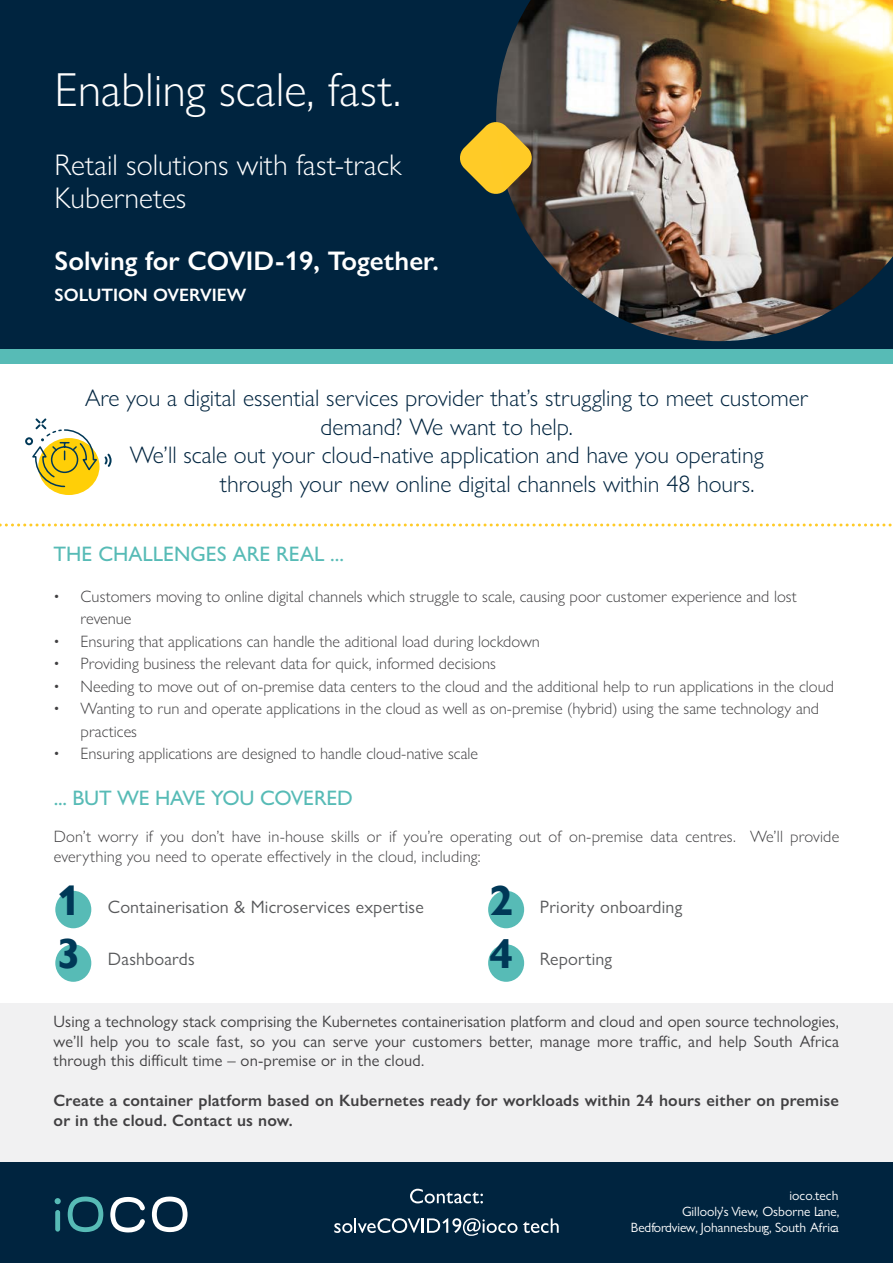
<style>
.page{position:relative;width:893px;height:1263px;background:#fff}
.page>*{position:absolute;margin:0;border:0;box-sizing:border-box;transform-origin:0 0}
.t1{font:300 48px "Gill Sans Nova";color:#fff}
.t2{font:700 42px "Gill Sans Nova";color:#003857}
.t3{font:300 30px/33px "Gill Sans Nova";color:#fff}
.t4{font:600 27px "Gill Sans Nova";color:#fff}
.t5{font:300 24px "Gill Sans Nova";color:#00243f}
.t6{font:500 21px "Gill Sans Nova";color:#57bbb6}
.t7{font:18px "Gill Sans Nova";letter-spacing:.01em;color:#58595b}
.t8{font:600 18px "Gill Sans Nova";color:#fff}
.t9{font:300 16.5px/22.5px "Gill Sans Nova";color:#414042}
.t10{font:16.5px/19.8px "Gill Sans Nova";letter-spacing:.01em;color:#414042;text-align:justify}
.t11{font:600 16.5px/19.8px "Gill Sans Nova";letter-spacing:.01em;color:#414042}
.t12{font:13.5px/16.2px "Gill Sans Nova";color:#fff;text-align:right}
</style>
<div class="page">
<div style="left:0;top:1003px;width:893px;height:178px;background:#f1f1f2"></div>
<div style="left:0;top:0;width:893px;height:349px;background:#00243f"></div>
<svg style="left:460px;top:148px;width:4px;height:20px"></svg>
<div style="left:0;top:349px;width:893px;height:15px;background:#57bbb6"></div>
<div style="left:38px;top:438px;width:62px;height:57px;background:#ffcf07;border-radius:50%"></div>
<svg style="left:25px;top:418px;width:87px;height:70px"></svg>
<svg style="left:0;top:523px;width:892px;height:3px"></svg>
<div style="left:55px;top:891px;width:36px;height:37px;background:#57bbb6;border-radius:50%"></div>
<div style="left:488px;top:891px;width:36px;height:37px;background:#57bbb6;border-radius:50%"></div>
<div style="left:55px;top:944px;width:36px;height:38px;background:#57bbb6;border-radius:50%"></div>
<div style="left:488px;top:944px;width:36px;height:38px;background:#57bbb6;border-radius:50%"></div>
<div style="left:0;top:1163px;width:893px;height:100px;background:#00243f"></div>
<svg style="left:68px;top:1196px;width:35px;height:36px"></svg>
<svg style="left:152px;top:1196px;width:36px;height:36px"></svg>
<svg style="left:110px;top:1197px;width:35px;height:35px"></svg>
<div style="left:55px;top:1210px;width:5px;height:21px;background:#57bbb6;border-radius:2px"></div>
<svg style="left:55px;top:1198px;width:6px;height:6px"></svg>
<svg style="left:410px;top:1189px;width:73px;height:14px"></svg>
<svg style="left:334px;top:1218px;width:183px;height:18px"></svg>
<svg style="left:523px;top:1218px;width:36px;height:15px"></svg>
<img style="left:464px;top:0;width:429px;height:342px">
<h1 class="t1" style="left:55px;top:60px;width:348px">Enabling scale, fast.</h1>
<h3 class="t3" style="left:55px;top:148px;width:348px">Retail solutions with fast-track<br>Kubernetes</h3>
<h3 class="t4" style="left:55px;top:244px;width:386px">Solving for COVID-19, Together.</h3>
<p class="t8" style="left:55px;top:284px;width:193px">SOLUTION OVERVIEW</p>
<h3 class="t5" style="left:85px;top:383px;width:725px">Are you a digital essential services provider that’s struggling to meet customer</h3>
<h3 class="t5" style="left:321px;top:412px;width:254px">demand? We want to help.</h3>
<h3 class="t5" style="left:130px;top:441px;width:635px">We’ll scale out your cloud-native application and have you operating</h3>
<h3 class="t5" style="left:220px;top:469px;width:536px">through your new online digital channels within 48 hours.</h3>
<p class="t6" style="left:54px;top:541px;width:292px">THE CHALLENGES ARE REAL ...</p>
<p class="t9" style="left:81px;top:585px;width:718px;text-indent:-27px">• Customers moving to online digital channels which struggle to scale, causing poor customer experience and lost revenue</p>
<p class="t9" style="left:54px;top:630px;width:488px">• Ensuring that applications can handle the aditional load during lockdown</p>
<p class="t9" style="left:54px;top:652px;width:444px">• Providing business the relevant data for quick, informed decisions</p>
<p class="t9" style="left:54px;top:675px;width:782px">• Needing to move out of on-premise data centers to the cloud and the additional help to run applications in the cloud</p>
<p class="t9" style="left:81px;top:697px;width:740px;text-indent:-27px">• Wanting to run and operate applications in the cloud as well as on-premise (hybrid) using the same technology and practices</p>
<p class="t9" style="left:54px;top:742px;width:426px">• Ensuring applications are designed to handle cloud-native scale</p>
<p class="t6" style="left:54px;top:785px;width:300px">... BUT WE HAVE YOU COVERED</p>
<p class="t9" style="left:54px;top:827px;width:787px;line-height:19.8px">Don’t worry if you don’t have in-house skills or if you’re operating out of on-premise data centres. We’ll provide everything you need to operate effectively in the cloud, including:</p>
<p class="t7" style="left:108px;top:896px;width:317px">Containerisation &amp; Microservices expertise</p>
<p class="t7" style="left:540px;top:896px;width:144px">Priority onboarding</p>
<p class="t7" style="left:108px;top:948px;width:88px">Dashboards</p>
<p class="t7" style="left:540px;top:948px;width:74px">Reporting</p>
<h2 class="t2" style="left:57px;top:875px;width:25px">1</h2>
<h2 class="t2" style="left:490px;top:875px;width:25px">2</h2>
<h2 class="t2" style="left:57px;top:929px;width:25px">3</h2>
<h2 class="t2" style="left:490px;top:929px;width:25px">4</h2>
<p class="t10" style="left:54px;top:1011px;width:787px">Using a technology stack comprising the Kubernetes containerisation platform and cloud and open source technologies, we’ll help you to scale fast, so you can serve your customers better, manage more traffic, and help South Africa through this difficult time – on-premise or in the cloud.</p>
<p class="t11" style="left:54px;top:1090px;width:787px">Create a container platform based on Kubernetes ready for workloads within 24 hours either on premise or in the cloud. Contact us now.</p>
<p class="t12" style="left:631px;top:1187px;width:210px">ioco.tech<br>Gillooly’s View, Osborne Lane,<br>Bedfordview, Johannesburg, South Africa</p>
</div>
